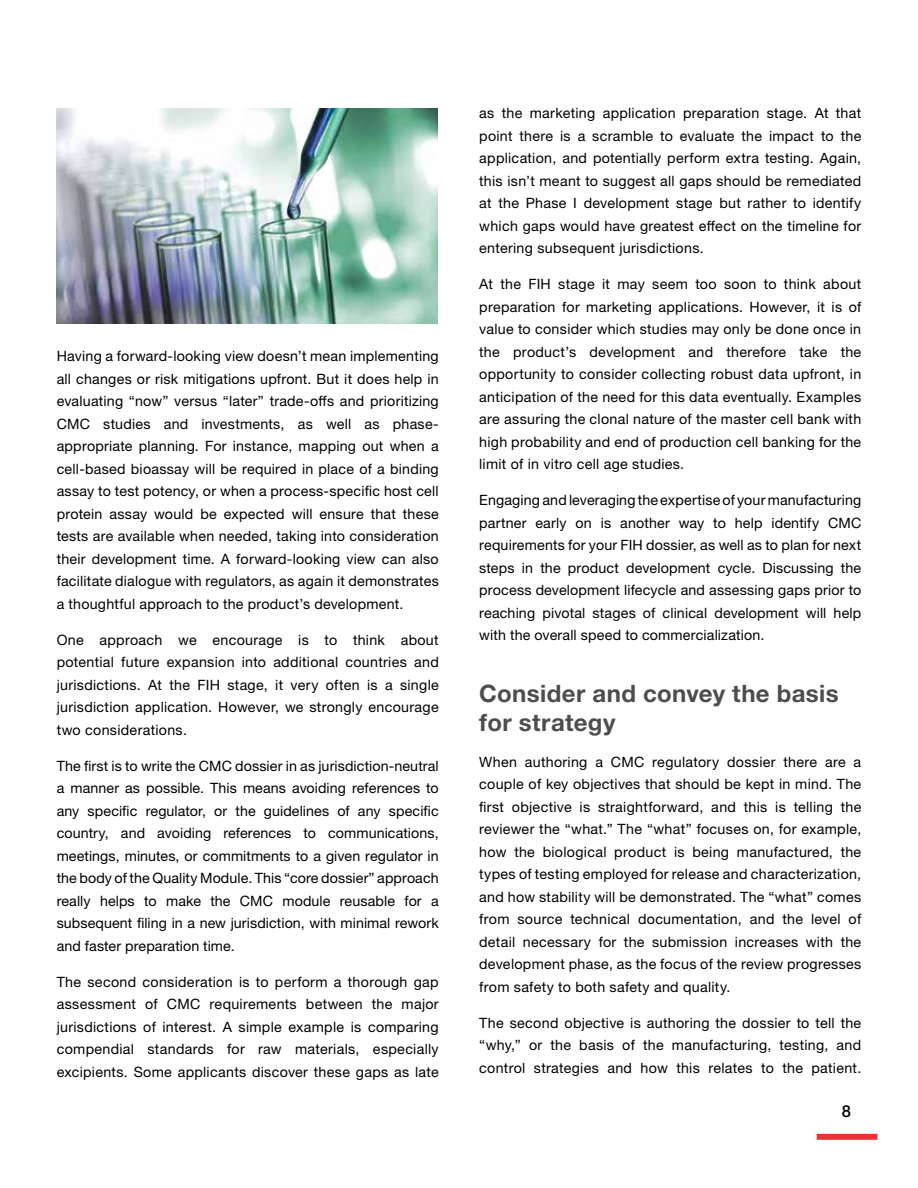
<style>
.page{position:relative;width:918px;height:1188px;background:#fff}
.page>*{position:absolute;margin:0;border:0;box-sizing:border-box;transform-origin:0 0}
.t1{font:700 24px/28.5px "Helvetica Neue LTW1 G";letter-spacing:.015em;color:#4d4d4f}
.t2{font:500 16.5px "Helvetica Neue LTW1 G";color:#000}
.t3{font:14.25px/22.5px "Helvetica Neue LTW1 G";letter-spacing:.02em;color:#000;text-align:justify}
</style>
<div class="page">
<div style="left:817px;top:1134px;width:61px;height:6px;background:#ee3134"></div>
<img style="left:57px;top:108px;width:380px;height:216px">
<p class="t3" style="left:57px;top:345px;width:384px">Having a forward-looking view doesn’t mean implementing all changes or risk mitigations upfront. But it does help in evaluating “now” versus “later” trade-offs and prioritizing CMC studies and investments, as well as phase&shy;appropriate planning. For instance, mapping out when a cell-based bioassay will be required in place of a binding assay to test potency, or when a process-specific host cell protein assay would be expected will ensure that these tests are available when needed, taking into consideration their development time. A forward-looking view can also facilitate dialogue with regulators, as again it demonstrates a thoughtful approach to the product’s development.</p>
<p class="t3" style="left:57px;top:628px;width:384px">One approach we encourage is to think about potential future expansion into additional countries and jurisdictions. At the FIH stage, it very often is a single jurisdiction application. However, we strongly encourage two considerations.</p>
<p class="t3" style="left:57px;top:754px;width:384px">The first is to write the CMC dossier in as jurisdiction-neutral a manner as possible. This means avoiding references to any specific regulator, or the guidelines of any specific country, and avoiding references to communications, meetings, minutes, or commitments to a given regulator in the body of the Quality Module. This “core dossier” approach really helps to make the CMC module reusable for a subsequent filing in a new jurisdiction, with minimal rework and faster preparation time.</p>
<p class="t3" style="left:57px;top:970px;width:384px">The second consideration is to perform a thorough gap assessment of CMC requirements between the major jurisdictions of interest. A simple example is comparing compendial standards for raw materials, especially excipients. Some applicants discover these gaps as late</p>
<p class="t3" style="left:479px;top:102px;width:384px">as the marketing application preparation stage. At that point there is a scramble to evaluate the impact to the application, and potentially perform extra testing. Again, this isn’t meant to suggest all gaps should be remediated at the Phase I development stage but rather to identify which gaps would have greatest effect on the timeline for entering subsequent jurisdictions.</p>
<p class="t3" style="left:479px;top:273px;width:384px">At the FIH stage it may seem too soon to think about preparation for marketing applications. However, it is of value to consider which studies may only be done once in the product’s development and therefore take the opportunity to consider collecting robust data upfront, in anticipation of the need for this data eventually. Examples are assuring the clonal nature of the master cell bank with high probability and end of production cell banking for the limit of in vitro cell age studies.</p>
<p class="t3" style="left:479px;top:489px;width:384px">Engaging and leveraging the expertise of your manufacturing partner early on is another way to help identify CMC requirements for your FIH dossier, as well as to plan for next steps in the product development cycle. Discussing the process development lifecycle and assessing gaps prior to reaching pivotal stages of clinical development will help with the overall speed to commercialization.</p>
<h1 class="t1" style="left:479px;top:679px;width:361px">Consider and convey the basis for strategy</h1>
<p class="t3" style="left:479px;top:751px;width:384px">When authoring a CMC regulatory dossier there are a couple of key objectives that should be kept in mind. The first objective is straightforward, and this is telling the reviewer the “what.” The “what” focuses on, for example, how the biological product is being manufactured, the types of testing employed for release and characterization, and how stability will be demonstrated. The “what” comes from source technical documentation, and the level of detail necessary for the submission increases with the development phase, as the focus of the review progresses from safety to both safety and quality.</p>
<p class="t3" style="left:479px;top:1012px;width:384px">The second objective is authoring the dossier to tell the “why,” or the basis of the manufacturing, testing, and control strategies and how this relates to the patient.</p>
<p class="t2" style="left:842px;top:1101px;width:11px">8</p>
</div>
